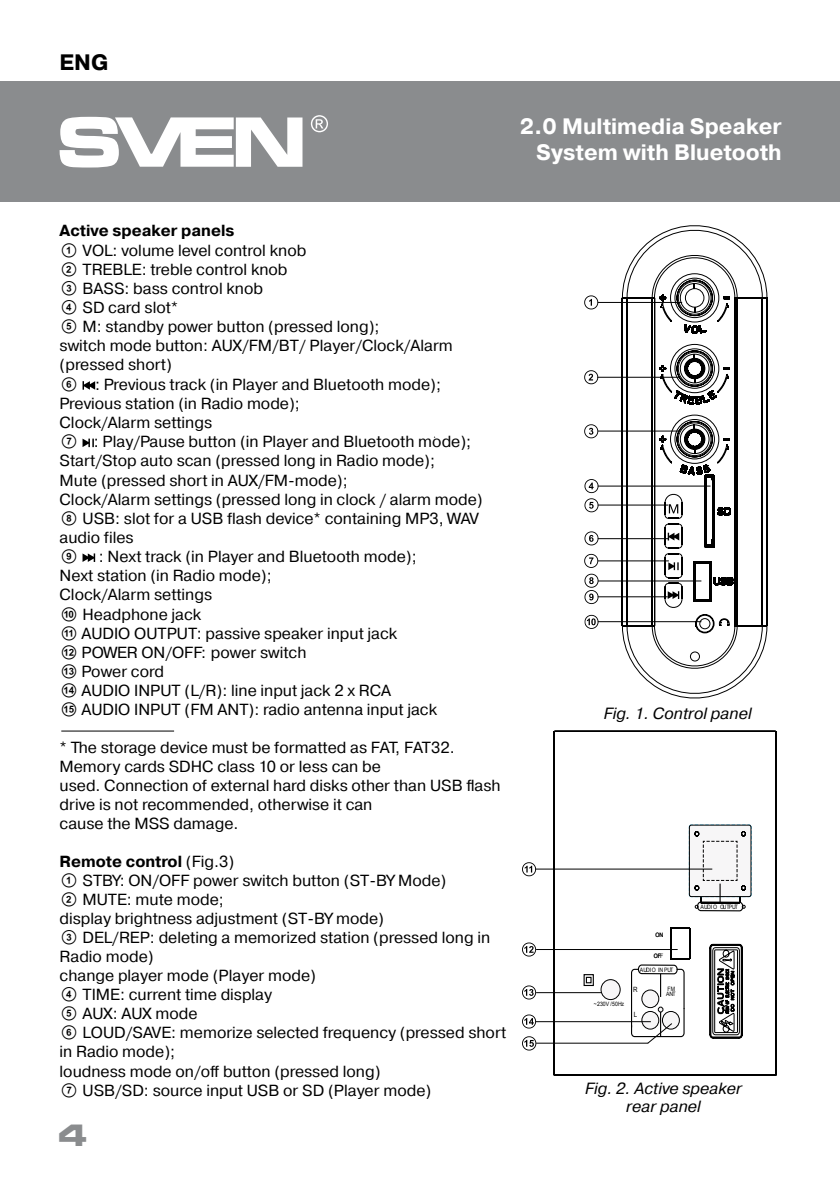
<style>
.page{position:relative;width:840px;height:1191px;background:#fff}
.page>*{position:absolute;margin:0;border:0;box-sizing:border-box;transform-origin:0 0}
.t1{font:700 30px "Micra";color:#8a8c8e}
.t2{font:700 22.2px/26px "Pragmatica";color:#fff;text-align:right}
.t3{font:700 22.2px "Pragmatica";color:#000}
.t4{font:italic 16.2px/18px "Pragmatica";color:#000;text-align:center}
.t5{font:16px/19px "Pragmatica";color:#000}
.t6{font:16px "SVEN";color:#000}
.t7{font:7.2px "Arial";color:#000;scale:.86 1}
.t8{font:6px/5.4px "Arial";color:#000;scale:.86 1}
.t9{font:6px "Arial";letter-spacing:-.065em;color:#000;scale:.86 1}
.s1{font-weight:700}
.s2{font-family:"SVEN"}
</style>
<div class="page">
<div style="left:0;top:81px;width:839px;height:121px;background:#8a8c8e"></div>
<svg style="left:60px;top:117px;width:242px;height:50px"></svg>
<svg style="left:311px;top:115px;width:17px;height:17px"></svg>
<svg style="left:82px;top:381px;width:13px;height:9px"></svg>
<svg style="left:82px;top:438px;width:12px;height:9px"></svg>
<svg style="left:82px;top:553px;width:13px;height:9px"></svg>
<svg style="left:553px;top:730px;width:223px;height:346px"></svg>
<svg style="left:688px;top:824px;width:63px;height:88px"></svg>
<hr style="left:535px;top:992px;width:66px;height:1px;background:#000">
<hr style="left:535px;top:868px;width:176px;height:1px;background:#000">
<hr style="left:535px;top:949px;width:142px;height:1px;background:#000">
<hr style="left:535px;top:1021px;width:115px;height:1px;background:#000">
<hr style="left:535px;top:1042px;width:112px;height:1px;background:#000">
<svg style="left:630px;top:964px;width:54px;height:80px"></svg>
<svg style="left:522px;top:862px;width:13px;height:14px"></svg>
<svg style="left:522px;top:985px;width:13px;height:14px"></svg>
<svg style="left:522px;top:1014px;width:13px;height:14px"></svg>
<svg style="left:522px;top:942px;width:13px;height:14px"></svg>
<svg style="left:522px;top:1036px;width:14px;height:14px"></svg>
<svg style="left:584px;top:225px;width:183px;height:474px"></svg>
<svg style="left:667px;top:533px;width:12px;height:7px"></svg>
<svg style="left:668px;top:562px;width:10px;height:8px"></svg>
<svg style="left:667px;top:591px;width:12px;height:8px"></svg>
<svg style="left:668px;top:504px;width:10px;height:9px"></svg>
<hr style="left:597px;top:580px;width:104px;height:1px;background:#000">
<hr style="left:61px;top:730px;width:113px;height:1px;background:#000">
<h2 class="t3" style="left:60px;top:47px;width:50px">ENG</h2>
<h2 class="t2" style="left:519px;top:114px;width:263px">2.0 Multimedia Speaker<br>System with Bluetooth</h2>
<p class="t5" style="left:60px;top:222px;width:424px"><span class="s1">Active speaker panels<br></span><span class="s2">A</span> VOL: volume level control knob<br><span class="s2">B</span> TREBLE: treble control knob<br><span class="s2">C</span> BASS: bass control knob<br><span class="s2">D</span> SD card slot*<br><span class="s2">E</span> M: standby power button (pressed long);<br>switch mode button: AUX/FM/BT/ Player/Сlock/Alarm (pressed short)<br><span class="s2">F</span> : Previous track (in Player and Bluetooth mode); Previous station (in Radio mode);<br>Clock/Alarm settings<br><span class="s2">G</span> : Play/Pause button (in Player and Bluetooth mode); Start/Stop auto scan (pressed long in Radio mode);<br>Mute (pressed short in AUX/FM-mode);<br>Clock/Alarm settings (pressed long in clock / alarm mode)<br><span class="s2">H</span> USB: slot for a USB flash device* containing МР3, WAV audio files</p>
<p class="t6" style="left:60px;top:547px;width:21px">I</p>
<p class="t5" style="left:60px;top:547px;width:379px;text-indent:39px">: Next track (in Player and Bluetooth mode);<br>Next station (in Radio mode);<br>Clock/Alarm settings<br><span class="s2">J</span> Headphone jack<br><span class="s2">K</span> AUDIO OUTPUT: passive speaker input jack<br><span class="s2">L</span> POWER ON/OFF: power switch<br><span class="s2">M</span> Power cord<br><span class="s2">N</span> AUDIO INPUT (L/R): line input jack 2 x RCA<br><span class="s2">O</span> AUDIO INPUT (FM ANT): radio antenna input jack</p>
<p class="t5" style="left:60px;top:738px;width:442px">* The storage device must be formatted as FAT, FAT32.<br>Memory cards SDHC class 10 or less can be<br>used. Connection of external hard disks other than USB flash drive is not recommended, otherwise it can<br>cause the MSS damage.</p>
<p class="t5" style="left:60px;top:852px;width:448px"><span class="s1">Remote control</span> (Fig.3)<br><span class="s2">A</span> STBY: ON/OFF power switch button (ST-BY Mode)<br><span class="s2">B</span> MUTE: mute mode;<br>display brightness adjustment (ST-BY mode)<br><span class="s2">C</span> DEL/REP: deleting a memorized station (pressed long in Radio mode)<br>change player mode (Player mode)<br><span class="s2">D</span> TIME: current time display<br><span class="s2">E</span> AUX: AUX mode<br><span class="s2">F</span> LOUD/SAVE: memorize selected frequency (pressed short in Radio mode);<br>loudness mode on/off button (pressed long)<br><span class="s2">G</span> USB/SD: source input USB or SD (Player mode)</p>
<h1 class="t1" style="left:58px;top:1120px;width:32px">4</h1>
<p class="t4" style="left:603px;top:704px;width:149px">Fig. 1. Control panel</p>
<p class="t8" style="left:593px;top:1001px;width:37px">~230V /50Hz</p>
<p class="t8" style="left:655px;top:932px;width:11px">ON</p>
<p class="t8" style="left:653px;top:953px;width:13px">OFF</p>
<p class="t8" style="left:639px;top:966px;width:40px">AUDIO INPUT</p>
<p class="t7" style="left:632px;top:985px;width:7px">R</p>
<p class="t8" style="left:665px;top:986px;width:13px">FM<br>ANT</p>
<p class="t7" style="left:633px;top:1009px;width:6px">L</p>
<p class="t9" style="left:700px;top:902px;width:45px">AUDI O OUTPUT</p>
<p class="t4" style="left:584px;top:1079px;width:158px">Fig. 2. Active speaker rear panel</p>
</div>
